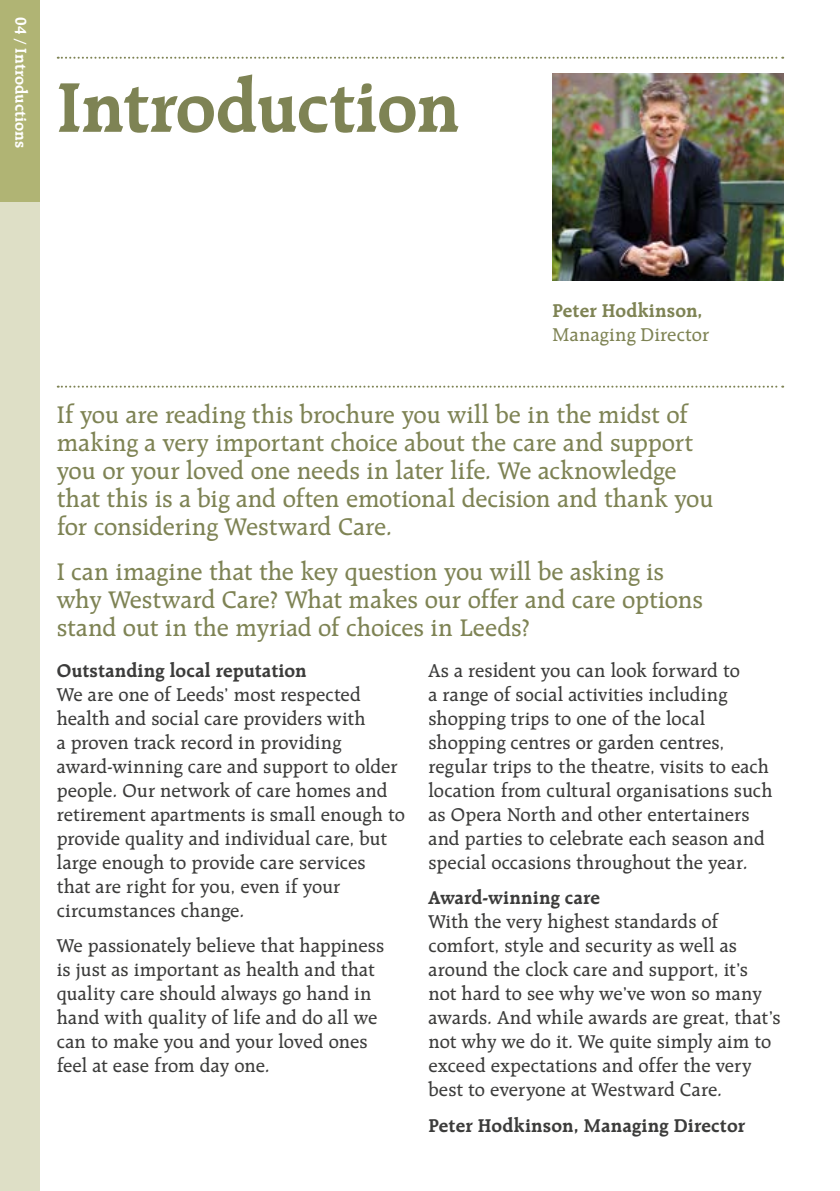
<style>
.page{position:relative;width:840px;height:1191px;background:#fff}
.page>*{position:absolute;margin:0;border:0;box-sizing:border-box;transform-origin:0 0}
.t1{font:700 76px "Raleigh BT";letter-spacing:-.02em;color:#7e8354}
.t2{font:500 26px/28px "Raleigh BT";letter-spacing:-.01em;color:#7e8354}
.t3{font:500 20px/24px "Raleigh BT";color:#3c3c3b}
.t4{font:700 20px "Raleigh BT";letter-spacing:.005em;color:#3c3c3b}
.t5{font:500 20px "Raleigh BT";letter-spacing:.01em;color:#7e8354}
.t6{font:700 20px "Raleigh BT";letter-spacing:.005em;color:#7e8354}
.t7{font:700 17px "Raleigh BT";color:#fff}
</style>
<div class="page">
<div style="left:0;top:0;width:40px;height:1191px;background:#dedfc6"></div>
<div style="left:0;top:0;width:40px;height:201px;background:#b0b474"></div>
<svg style="left:58px;top:386px;width:724px;height:2px"></svg>
<svg style="left:58px;top:57px;width:724px;height:2px"></svg>
<img style="left:552px;top:74px;width:230px;height:207px">
<p class="t7" style="left:31px;top:17px;width:133px;rotate:90deg">04 / Introductions</p>
<h1 class="t1" style="left:57px;top:61px;width:405px">Introduction</h1>
<p class="t6" style="left:552px;top:298px;width:152px">Peter Hodkinson,</p>
<p class="t5" style="left:552px;top:322px;width:158px">Managing Director</p>
<p class="t2" style="left:57px;top:400px;width:658px">If you are reading this brochure you will be in the midst of making a very important choice about the care and support you or your loved one needs in later life. We acknowledge that this is a big and often emotional decision and thank you for considering Westward Care.</p>
<h2 class="t2" style="left:57px;top:557px;width:647px">I can imagine that the key question you will be asking is why Westward Care? What makes our offer and care options stand out in the myriad of choices in Leeds?</h2>
<p class="t4" style="left:57px;top:658px;width:251px">Outstanding local reputation</p>
<p class="t3" style="left:57px;top:682px;width:350px">We are one of Leeds’ most respected health and social care providers with<br>a proven track record in providing award-winning care and support to older people. Our network of care homes and retirement apartments is small enough to provide quality and individual care, but large enough to provide care services<br>that are right for you, even if your circumstances change.</p>
<p class="t3" style="left:57px;top:933px;width:329px">We passionately believe that happiness is just as important as health and that quality care should always go hand in hand with quality of life and do all we can to make you and your loved ones feel at ease from day one.</p>
<p class="t3" style="left:428px;top:658px;width:345px">As a resident you can look forward to<br>a range of social activities including shopping trips to one of the local shopping centres or garden centres, regular trips to the theatre, visits to each location from cultural organisations such as Opera North and other entertainers and parties to celebrate each season and special occasions throughout the year.</p>
<p class="t4" style="left:428px;top:885px;width:173px">Award-winning care</p>
<p class="t3" style="left:428px;top:909px;width:353px">With the very highest standards of comfort, style and security as well as around the clock care and support, it’s not hard to see why we’ve won so many awards. And while awards are great, that’s not why we do it. We quite simply aim to exceed expectations and offer the very best to everyone at Westward Care.</p>
<p class="t4" style="left:428px;top:1112px;width:318px">Peter Hodkinson, Managing Director</p>
</div>
